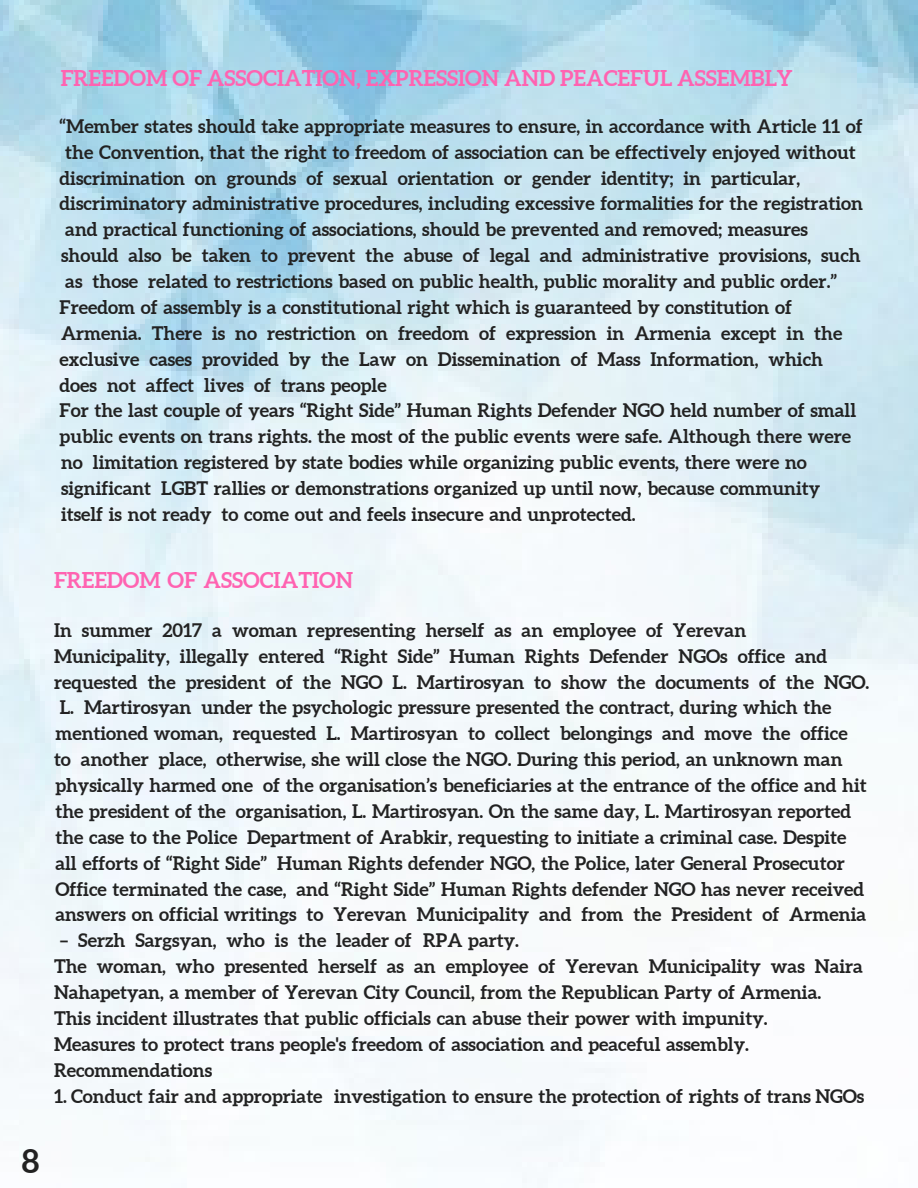
<style>
.page{position:relative;width:918px;height:1188px;background:#fff}
.page>*{position:absolute;margin:0;border:0;box-sizing:border-box;transform-origin:0 0}
.t1{font:700 32.7px "Aleo";color:#222}
.t2{font:700 21.75px "Aleo";color:#ff63b1}
.t3{font:700 18.75px/25.8px "Aleo";color:#222}
</style>
<div class="page">
<img style="left:0;top:0;width:918px;height:1183px">
<p class="t2" style="left:61px;top:65px;width:734px">FREEDOM OF ASSOCIATION, EXPRESSION AND PEACEFUL ASSEMBLY</p>
<p class="t3" style="left:60px;top:113px;width:805px">“Member states should take appropriate measures to ensure, in accordance with Article 11 of</p>
<p class="t3" style="left:65px;top:139px;width:792px">the Convention, that the right to freedom of association can be effectively enjoyed without</p>
<p class="t3" style="left:60px;top:165px;width:742px">discrimination on grounds of sexual orientation or gender identity; in particular,</p>
<p class="t3" style="left:60px;top:191px;width:805px">discriminatory administrative procedures, including excessive formalities for the registration</p>
<p class="t3" style="left:65px;top:216px;width:744px">and practical functioning of associations, should be prevented and removed; measures</p>
<p class="t3" style="left:61px;top:242px;width:801px">should also be taken to prevent the abuse of legal and administrative provisions, such</p>
<p class="t3" style="left:65px;top:268px;width:773px">as those related to restrictions based on public health, public morality and public order.”</p>
<p class="t3" style="left:60px;top:294px;width:734px">Freedom of assembly is a constitutional right which is guaranteed by constitution of</p>
<p class="t3" style="left:61px;top:320px;width:783px">Armenia. There is no restriction on freedom of expression in Armenia except in the</p>
<p class="t3" style="left:60px;top:346px;width:765px">exclusive cases provided by the Law on Dissemination of Mass Information, which</p>
<p class="t3" style="left:60px;top:372px;width:329px">does not affect lives of trans people</p>
<p class="t3" style="left:60px;top:398px;width:798px">For the last couple of years “Right Side” Human Rights Defender NGO held number of small</p>
<p class="t3" style="left:60px;top:423px;width:793px">public events on trans rights. the most of the public events were safe. Although there were</p>
<p class="t3" style="left:61px;top:449px;width:747px">no limitation registered by state bodies while organizing public events, there were no</p>
<p class="t3" style="left:61px;top:475px;width:761px">significant LGBT rallies or demonstrations organized up until now, because community</p>
<p class="t3" style="left:61px;top:501px;width:576px">itself is not ready to come out and feels insecure and unprotected.</p>
<p class="t2" style="left:54px;top:568px;width:301px">FREEDOM OF ASSOCIATION</p>
<p class="t3" style="left:54px;top:617px;width:694px">In summer 2017 a woman representing herself as an employee of Yerevan</p>
<p class="t3" style="left:54px;top:643px;width:775px">Municipality, illegally entered “Right Side” Human Rights Defender NGOs office and</p>
<p class="t3" style="left:54px;top:669px;width:817px">requested the president of the NGO L. Martirosyan to show the documents of the NGO.</p>
<p class="t3" style="left:60px;top:695px;width:773px">L. Martirosyan under the psychologic pressure presented the contract, during which the</p>
<p class="t3" style="left:55px;top:720px;width:794px">mentioned woman, requested L. Martirosyan to collect belongings and move the office</p>
<p class="t3" style="left:54px;top:746px;width:790px">to another place, otherwise, she will close the NGO. During this period, an unknown man</p>
<p class="t3" style="left:55px;top:772px;width:813px">physically harmed one of the organisation’s beneficiaries at the entrance of the office and hit</p>
<p class="t3" style="left:55px;top:798px;width:797px">the president of the organisation, L. Martirosyan. On the same day, L. Martirosyan reported</p>
<p class="t3" style="left:55px;top:824px;width:793px">the case to the Police Department of Arabkir, requesting to initiate a criminal case. Despite</p>
<p class="t3" style="left:55px;top:850px;width:791px">all efforts of “Right Side” Human Rights defender NGO, the Police, later General Prosecutor</p>
<p class="t3" style="left:55px;top:876px;width:810px">Office terminated the case, and “Right Side” Human Rights defender NGO has never received</p>
<p class="t3" style="left:55px;top:902px;width:812px">answers on official writings to Yerevan Municipality and from the President of Armenia</p>
<p class="t3" style="left:54px;top:927px;width:811px;text-indent:6px">– Serzh Sargsyan, who is the leader of RPA party.<br>The woman, who presented herself as an employee of Yerevan Municipality was Naira Nahapetyan, a member of Yerevan City Council, from the Republican Party of Armenia.<br>This incident illustrates that public officials can abuse their power with impunity.<br>Measures to protect trans people's freedom of association and peaceful assembly.<br>Recommendations</p>
<p class="t3" style="left:54px;top:1083px;width:812px">1. Conduct fair and appropriate investigation to ensure the protection of rights of trans NGOs</p>
<h1 class="t1" style="left:22px;top:1143px;width:19px">8</h1>
</div>
